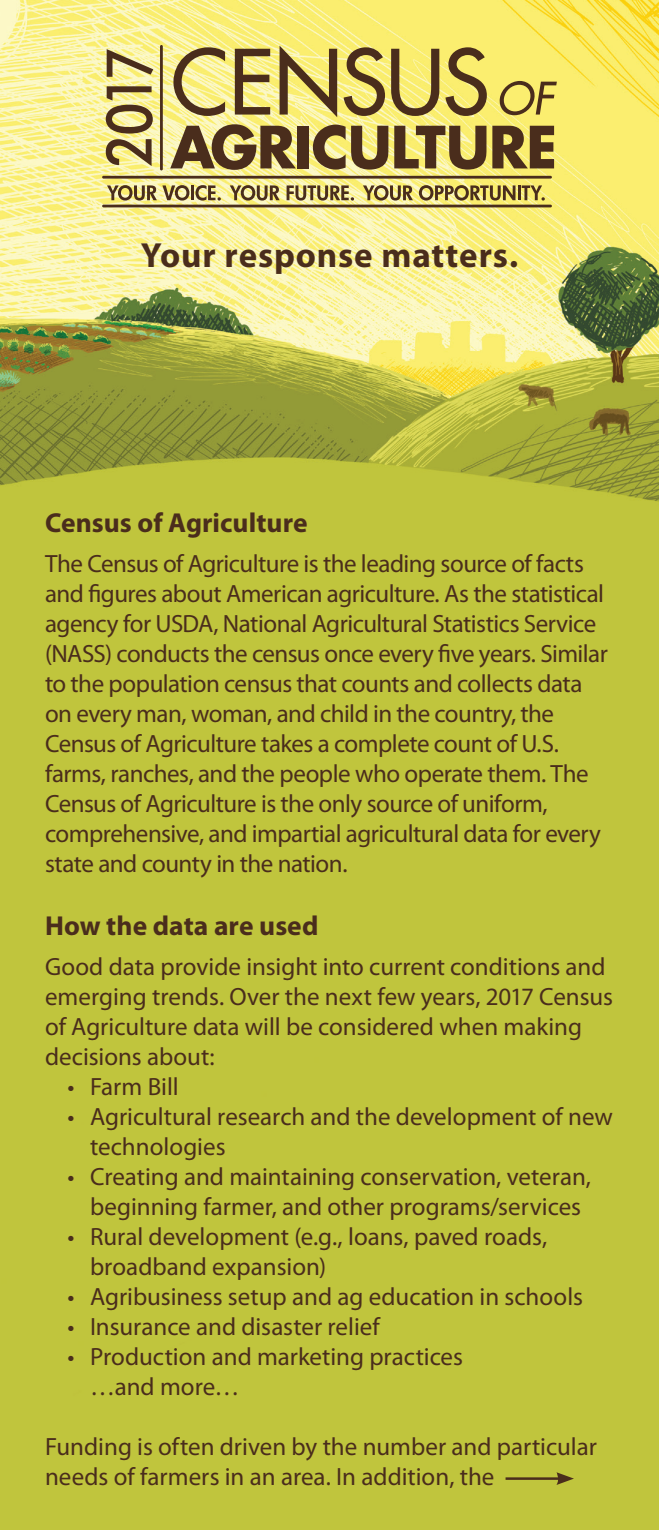
<style>
.page{position:relative;width:659px;height:1530px;background:#fff}
.page>*{position:absolute;margin:0;border:0;box-sizing:border-box;transform-origin:0 0}
.t1{font:700 35px "Myriad Pro";letter-spacing:.025em;color:#4a2d1c}
.t2{font:700 27.5px "Myriad Pro";color:#4a2d1c}
.t3{font:25px/30px "Myriad Pro";letter-spacing:-.01em;color:#4a2d1c}
</style>
<div class="page">
<img style="left:0;top:0;width:659px;height:1530px">
<svg style="left:170px;top:124px;width:126px;height:46px;background:#968355"></svg>
<div style="left:298px;top:126px;width:11px;height:42px;background:#4a2d1c"></div>
<svg style="left:313px;top:125px;width:75px;height:45px;background:#998650"></svg>
<svg style="left:394px;top:126px;width:92px;height:44px;background:#98834a"></svg>
<svg style="left:492px;top:126px;width:62px;height:42px;background:#7b6334"></svg>
<svg style="left:173px;top:47px;width:52px;height:69px;background:#c7b976"></svg>
<svg style="left:235px;top:49px;width:35px;height:66px;background:#a49159"></svg>
<svg style="left:279px;top:46px;width:58px;height:71px;background:#b9a860"></svg>
<svg style="left:344px;top:47px;width:41px;height:69px;background:#b5a459"></svg>
<svg style="left:391px;top:49px;width:48px;height:67px;background:#b8a656"></svg>
<svg style="left:445px;top:47px;width:42px;height:69px;background:#b7a551"></svg>
<svg style="left:498px;top:81px;width:59px;height:34px;background:#c5b456"></svg>
<hr style="left:160px;top:45px;width:3px;height:125px;background:#4a2d1c">
<svg style="left:106px;top:86px;width:47px;height:80px;background:#b3a36b"></svg>
<svg style="left:107px;top:49px;width:46px;height:28px"></svg>
<hr style="left:102px;top:176px;width:450px;height:3px;background:#4a2d1c">
<hr style="left:102px;top:205px;width:450px;height:2px;background:#4a2d1c">
<svg style="left:107px;top:185px;width:82px;height:16px"></svg>
<hr style="left:191px;top:185px;width:3px;height:15px;background:#4a2d1c">
<svg style="left:195px;top:185px;width:26px;height:16px"></svg>
<svg style="left:230px;top:185px;width:50px;height:16px"></svg>
<svg style="left:286px;top:185px;width:68px;height:16px"></svg>
<svg style="left:363px;top:185px;width:50px;height:16px"></svg>
<svg style="left:419px;top:185px;width:96px;height:16px;background:#a69251"></svg>
<hr style="left:518px;top:185px;width:3px;height:15px;background:#4a2d1c">
<svg style="left:522px;top:185px;width:23px;height:16px"></svg>
<hr style="left:505px;top:1477px;width:55px;height:3px;background:#4a2d1c">
<svg style="left:556px;top:1472px;width:18px;height:13px"></svg>
<p class="t1" style="left:141px;top:232px;width:379px">Your response matters.</p>
<p class="t2" style="left:45px;top:505px;width:264px">Census of Agriculture</p>
<p class="t3" style="left:45px;top:549px;width:564px">The Census of Agriculture is the leading source of facts and figures about American agriculture. As the statistical agency for USDA, National Agricultural Statistics Service (NASS) conducts the census once every five years. Similar to the population census that counts and collects data on every man, woman, and child in the country, the Census of Agriculture takes a complete count of U.S. farms, ranches, and the people who operate them. The Census of Agriculture is the only source of uniform, comprehensive, and impartial agricultural data for every state and county in the nation.</p>
<p class="t2" style="left:45px;top:908px;width:275px">How the data are used</p>
<p class="t3" style="left:45px;top:952px;width:569px">Good data provide insight into current conditions and emerging trends. Over the next few years, 2017 Census of Agriculture data will be considered when making decisions about:</p>
<p class="t3" style="left:68px;top:1072px;width:113px">• Farm Bill</p>
<p class="t3" style="left:90px;top:1102px;width:524px;text-indent:-22px">• Agricultural research and the development of new technologies</p>
<p class="t3" style="left:68px;top:1162px;width:525px;text-align:center">• Creating and maintaining conservation, veteran, beginning farmer, and other programs/services</p>
<p class="t3" style="left:90px;top:1222px;width:459px;text-indent:-22px">• Rural development (e.g., loans, paved roads, broadband expansion)</p>
<p class="t3" style="left:68px;top:1282px;width:517px">• Agribusiness setup and ag education in schools</p>
<p class="t3" style="left:68px;top:1312px;width:314px">• Insurance and disaster relief</p>
<p class="t3" style="left:90px;top:1342px;width:374px;text-indent:-22px">• Production and marketing practices …and more…</p>
<p class="t3" style="left:45px;top:1432px;width:553px">Funding is often driven by the number and particular needs of farmers in an area. In addition, the</p>
</div>
